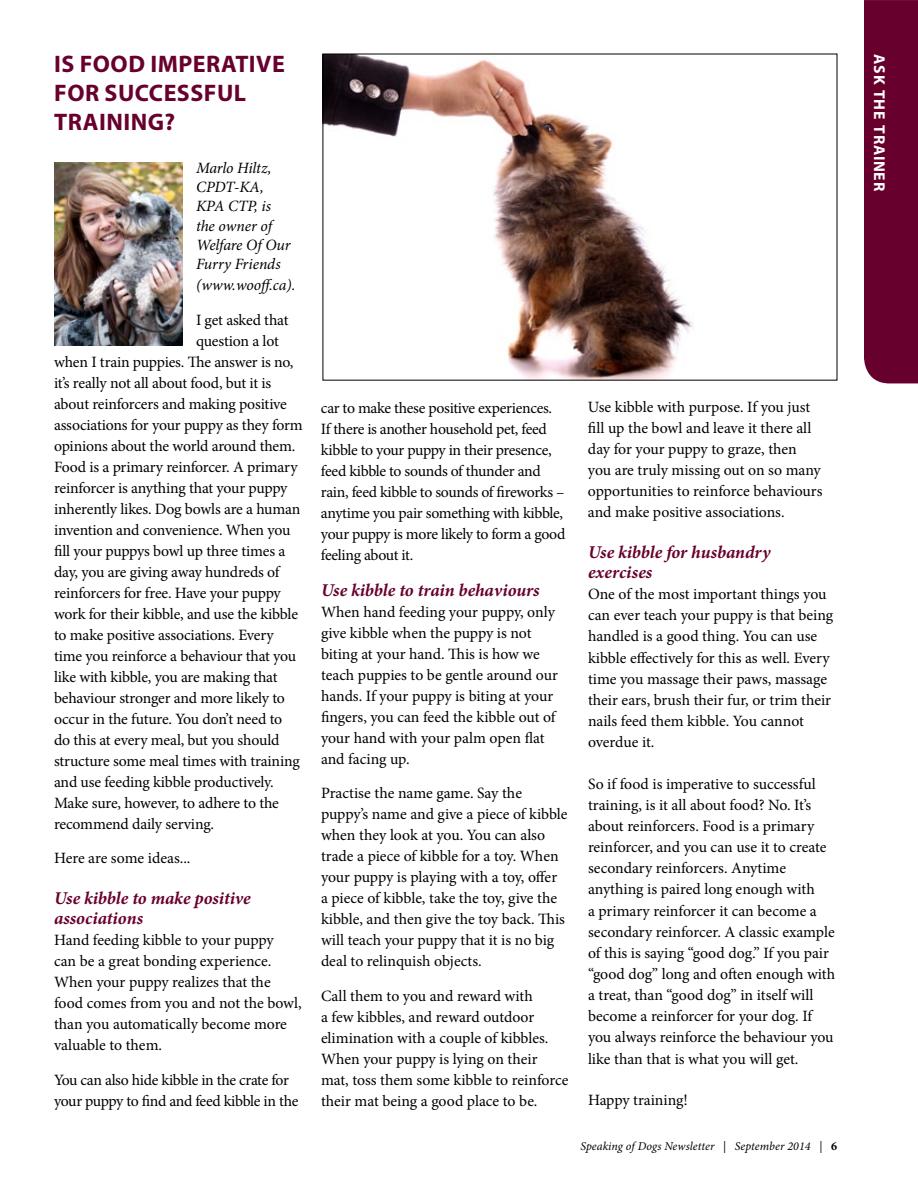
<style>
.page{position:relative;width:918px;height:1188px;background:#fff}
.page>*{position:absolute;margin:0;border:0;box-sizing:border-box;transform-origin:0 0}
.t1{font:700 24px/28.8px "Myriad Pro";letter-spacing:.02em;color:#68002e}
.t2{font:italic 700 18px/20.2px "Minion Pro";letter-spacing:-.005em;color:#68002e}
.t3{font:15.75px/21px "Minion Pro";letter-spacing:-.01em;color:#000}
.t4{font:italic 15.75px/19.4px "Minion Pro";letter-spacing:-.005em;color:#000}
.t5{font:700 15.75px "Myriad Pro";letter-spacing:.045em;color:#fff}
.t6{font:italic 12px "Minion Pro";letter-spacing:.005em;color:#000}
.s1{font-weight:700;font-style:normal}
</style>
<div class="page">
<div style="left:864px;top:0;width:54px;height:383px;background:#68002e"></div>
<img style="left:325px;top:56px;width:369px;height:323px">
<img style="left:54px;top:163px;width:129px;height:182px">
<h1 class="t1" style="left:54px;top:49px;width:111px">IS FOOD IMPER</h1>
<h1 class="t1" style="left:54px;top:49px;width:230px;text-indent:167px">ATIVE<br>FOR SUCCESSFUL<br>TRAINING?</h1>
<p class="t4" style="left:196px;top:158px;width:96px">Marlo Hiltz,<br>CPDT-KA,<br>KPA CTP, is the owner of<br>Welfare Of Our<br>Furry Friends</p>
<p class="t4" style="left:196px;top:276px;width:101px">(www.wooff.ca).</p>
<p class="t3" style="left:196px;top:310px;width:94px">I get asked that</p>
<p class="t3" style="left:196px;top:331px;width:84px">question a lot</p>
<p class="t3" style="left:54px;top:352px;width:241px">when I train puppies. The answer is no,</p>
<p class="t3" style="left:54px;top:373px;width:219px">it’s really not all about food, but it is</p>
<p class="t3" style="left:54px;top:394px;width:234px">about reinforcers and making positive</p>
<p class="t3" style="left:54px;top:415px;width:250px">associations for your puppy as they form</p>
<p class="t3" style="left:54px;top:435px;width:243px">opinions about the world around them.</p>
<p class="t3" style="left:54px;top:456px;width:245px">Food is a primary reinforcer. A primary</p>
<p class="t3" style="left:54px;top:477px;width:235px">reinforcer is anything that your puppy</p>
<p class="t3" style="left:54px;top:498px;width:248px">inherently likes. Dog bowls are a human</p>
<p class="t3" style="left:54px;top:519px;width:238px">invention and convenience. When you</p>
<p class="t3" style="left:54px;top:540px;width:233px">fill your puppys bowl up three times a</p>
<p class="t3" style="left:54px;top:561px;width:227px">day, you are giving away hundreds of</p>
<p class="t3" style="left:54px;top:582px;width:228px">reinforcers for free. Have your puppy</p>
<p class="t3" style="left:54px;top:603px;width:246px">work for their kibble, and use the kibble</p>
<p class="t3" style="left:54px;top:624px;width:221px">to make positive associations. Every</p>
<p class="t3" style="left:54px;top:645px;width:244px">time you reinforce a behaviour that you</p>
<p class="t3" style="left:54px;top:666px;width:225px">like with kibble, you are making that</p>
<p class="t3" style="left:54px;top:687px;width:233px">behaviour stronger and more likely to</p>
<p class="t3" style="left:54px;top:708px;width:230px">occur in the future. You don’t need to</p>
<p class="t3" style="left:54px;top:729px;width:227px">do this at every meal, but you should</p>
<p class="t3" style="left:54px;top:750px;width:247px">structure some meal times with training</p>
<p class="t3" style="left:54px;top:771px;width:221px">and use feeding kibble productively.</p>
<p class="t3" style="left:54px;top:792px;width:226px">Make sure, however, to adhere to the</p>
<p class="t3" style="left:54px;top:813px;width:162px">recommend daily serving.</p>
<p class="t3" style="left:54px;top:848px;width:138px">Here are some ideas...</p>
<p class="t2" style="left:54px;top:888px;width:198px">Use kibble to make positive associations</p>
<p class="t3" style="left:54px;top:930px;width:249px">Hand feeding kibble to your puppy<br>can be a great bonding experience.<br>When your puppy realizes that the food comes from you and not the bowl, than you automatically become more valuable to them.</p>
<p class="t3" style="left:54px;top:1069px;width:246px">You can also hide kibble in the crate for your puppy to find and feed kibble in the</p>
<p class="t3" style="left:321px;top:398px;width:246px">car to make these positive experiences.<br>If there is another household pet, feed kibble to your puppy in their presence, feed kibble to sounds of thunder and rain, feed kibble to sounds of fireworks – anytime you pair something with kibble, your puppy is more likely to form a good feeling about it.</p>
<p class="t2" style="left:321px;top:580px;width:220px">Use kibble to train behaviours</p>
<p class="t3" style="left:321px;top:601px;width:238px">When hand feeding your puppy, only give kibble when the puppy is not biting at your hand. This is how we teach puppies to be gentle around our hands. If your puppy is biting at your fingers, you can feed the kibble out of your hand with your palm open flat and facing up.</p>
<p class="t3" style="left:321px;top:783px;width:248px">Practise the name game. Say the puppy’s name and give a piece of kibble when they look at you. You can also trade a piece of kibble for a toy. When your puppy is playing with a toy, offer a piece of kibble, take the toy, give the kibble, and then give the toy back. This will teach your puppy that it is no big deal to relinquish objects.</p>
<p class="t3" style="left:321px;top:985px;width:249px">Call them to you and reward with<br>a few kibbles, and reward outdoor elimination with a couple of kibbles.<br>When your puppy is lying on their mat, toss them some kibble to reinforce their mat being a good place to be.</p>
<p class="t3" style="left:588px;top:397px;width:236px">Use kibble with purpose. If you just fill up the bowl and leave it there all day for your puppy to graze, then you are truly missing out on so many opportunities to reinforce behaviours and make positive associations.</p>
<p class="t2" style="left:588px;top:542px;width:184px">Use kibble for husbandry exercises</p>
<p class="t3" style="left:588px;top:584px;width:247px">One of the most important things you can ever teach your puppy is that being handled is a good thing. You can use kibble effectively for this as well. Every time you massage their paws, massage their ears, brush their fur, or trim their nails feed them kibble. You cannot overdue it.</p>
<p class="t3" style="left:588px;top:773px;width:249px">So if food is imperative to successful training, is it all about food? No. It’s about reinforcers. Food is a primary reinforcer, and you can use it to create secondary reinforcers. Anytime anything is paired long enough with<br>a primary reinforcer it can become a secondary reinforcer. A classic example of this is saying “good dog.” If you pair “good dog” long and often enough with a treat, than “good dog” in itself will become a reinforcer for your dog. If you always reinforce the behaviour you like than that is what you will get.</p>
<p class="t3" style="left:588px;top:1090px;width:101px">Happy training!</p>
<p class="t6" style="left:580px;top:1138px;width:258px">Speaking of Dogs Newsletter | September 2014 | <span class="s1">6</span></p>
<p class="t5" style="left:890px;top:54px;width:138px;rotate:90deg">ask the trainer</p>
</div>
